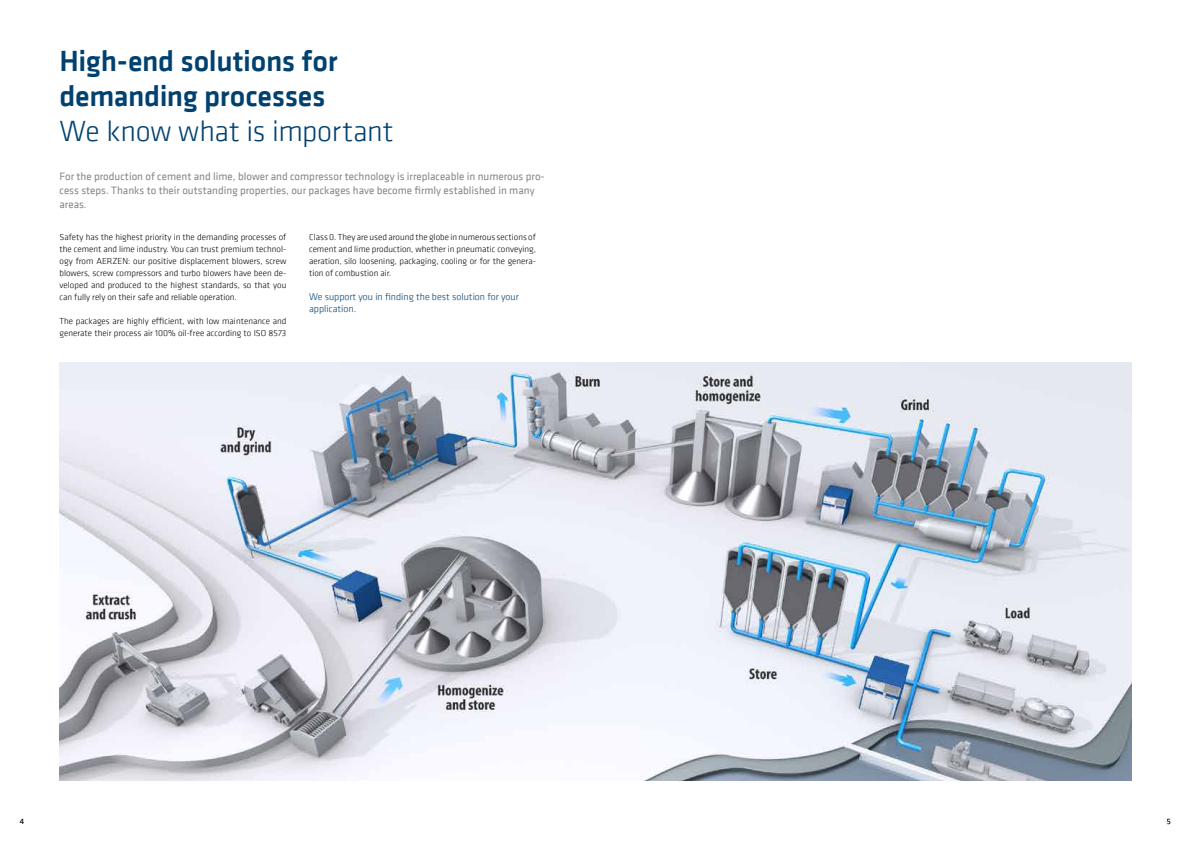
<style>
.page{position:relative;width:1191px;height:842px;background:#fff}
.page>*{position:absolute;margin:0;border:0;box-sizing:border-box;transform-origin:0 0}
.t1{font:500 30px/35px "Klavika";letter-spacing:-.01em;color:#004170}
.t2{font:300 30px "Klavika";letter-spacing:-.01em;color:#004170}
.t3{font:11px/14px "Klavika";color:#878787}
.t4{font:300 10px/12px "Klavika";color:#004170}
.t5{font:300 9px/12px "Klavika";color:#020203;text-align:justify}
.t6{font:300 8px "Klavika";color:#000}
</style>
<div class="page">
<img style="left:60px;top:362px;width:1071px;height:418px">
<h1 class="t1" style="left:60px;top:43px;width:280px">High-end solutions for demanding processes</h1>
<h1 class="t2" style="left:60px;top:113px;width:336px">We know what is important</h1>
<p class="t3" style="left:60px;top:169px;width:486px">For the production of cement and lime, blower and compressor technology is irreplaceable in numerous pro&shy;cess steps. Thanks to their outstanding properties, our packages have become firmly established in many areas.</p>
<p class="t5" style="left:60px;top:231px;width:228px">Safety has the highest priority in the demanding processes of the cement and lime industry. You can trust premium technol&shy;ogy from AERZEN: our positive displacement blowers, screw blowers, screw compressors and turbo blowers have been de&shy;veloped and produced to the highest standards, so that you can fully rely on their safe and reliable operation.</p>
<p class="t5" style="left:60px;top:315px;width:228px">The packages are highly efficient, with low maintenance and generate their process air 100% oil-free according to ISO 8573</p>
<p class="t5" style="left:309px;top:231px;width:228px">Class 0. They are used around the globe in numerous sections of cement and lime production, whether in pneumatic conveying, aeration, silo loosening, packaging, cooling or for the genera&shy;tion of combustion air.</p>
<p class="t4" style="left:309px;top:291px;width:211px">We support you in finding the best solution for your application.</p>
<p class="t6" style="left:20px;top:816px;width:6px">4</p>
<p class="t6" style="left:1166px;top:816px;width:5px">5</p>
</div>
